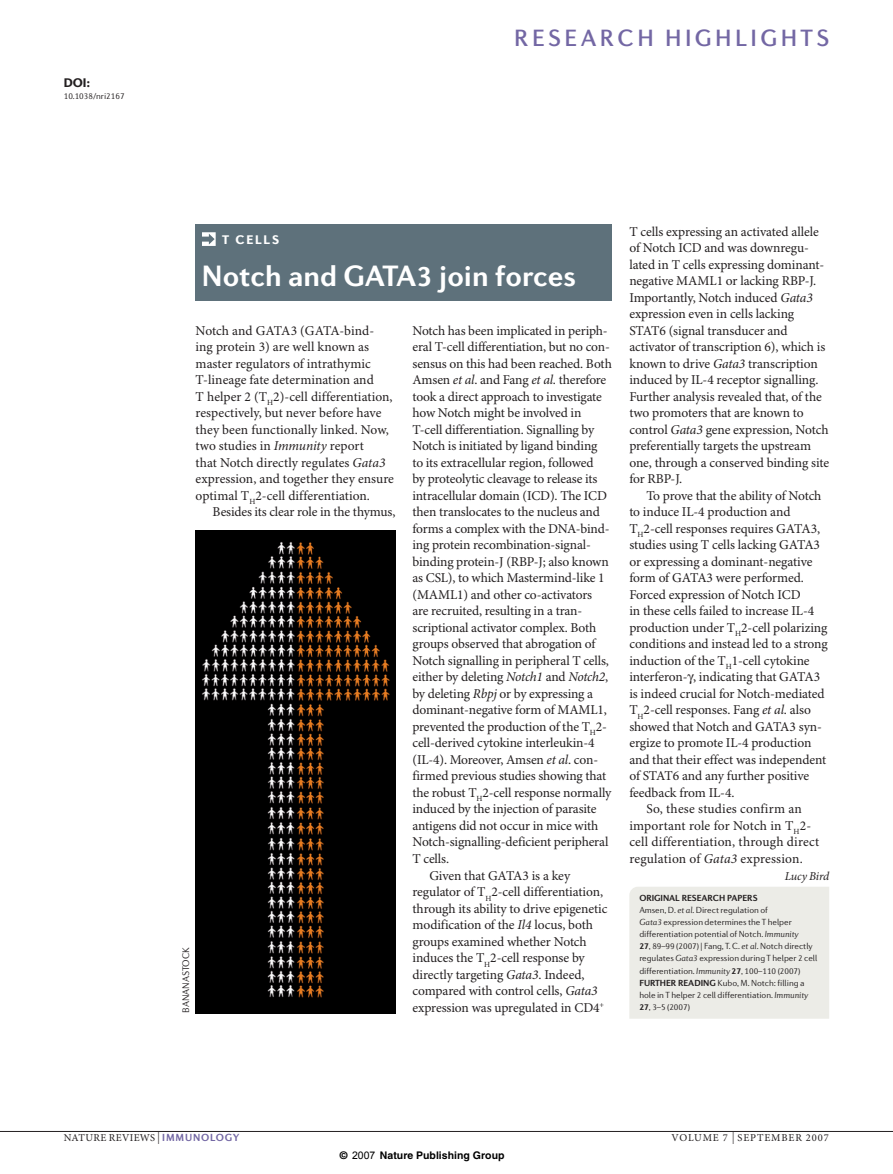
<style>
.page{position:relative;width:893px;height:1174px;background:#fff}
.page>*{position:absolute;margin:0;border:0;box-sizing:border-box;transform-origin:0 0}
.t1{font:700 30px "Diverda Sans LT Std";color:#fff}
.t2{font:500 24px "Diverda Sans LT Std";letter-spacing:.14em;color:#7367a4}
.t3{font:13.5px/16.5px "Minion Pro";letter-spacing:-.01em;color:#231f20}
.t4{font:13.5px "Minion Pro";letter-spacing:.015em;color:#231f20}
.t5{font:13.5px "Minion Pro";letter-spacing:.01em;color:#231f20}
.t6{font:900 12.75px "Diverda Sans LT Std";letter-spacing:.14em;color:#fff}
.t7{font:900 12.75px "Diverda Sans LT Std";color:#231f20}
.t8{font:italic 12px "Minion Pro";letter-spacing:-.02em;color:#231f20}
.t9{font:700 10.5px "Helvetica";color:#000}
.t10{font:10.5px "Minion Pro";letter-spacing:.085em;color:#231f20}
.t11{font:10.5px "Minion Pro";letter-spacing:.035em;color:#231f20}
.t12{font:700 10.5px "Diverda Sans LT Std";color:#7367a4}
.t13{font:300 9.75px "Diverda Sans LT Std";letter-spacing:-.005em;color:#231f20}
.t14{font:300 9px/12px "Diverda Sans LT Std";letter-spacing:-.005em;color:#231f20}
.s1{font-style:italic}
.s2{font-weight:700}
.s3{font-size:12px}
.s4{font-family:"Diverda Sans LT Std";font-weight:700;color:#7367a4}
.s5{font-family:"Arial";font-weight:400}
</style>
<div class="page">
<hr style="left:0;top:1131px;width:893px;height:1px;background:#231f20">
<div style="left:629px;top:887px;width:200px;height:131px;background:#ecece7"></div>
<div style="left:196px;top:224px;width:416px;height:77px;background:#5e717b"></div>
<svg style="left:202px;top:232px;width:14px;height:14px"></svg>
<img style="left:196px;top:530px;width:199px;height:483px">
<p class="t7" style="left:64px;top:75px;width:28px">DOI:</p>
<p class="t14" style="left:64px;top:90px;width:62px">10.1038/nri2167</p>
<h2 class="t2" style="left:514px;top:24px;width:316px">RESEARCH HIGHLIGHTS</h2>
<p class="t6" style="left:222px;top:232px;width:58px">T CELLS</p>
<h1 class="t1" style="left:202px;top:258px;width:375px">Notch and GATA3 join forces</h1>
<p class="t3" style="left:196px;top:323px;width:200px">Notch and GATA3 (GATA-bind&shy;ing protein 3) are well known as master regulators of intrathymic T-lineage fate determination and<br>T helper 2 (T<sub>H</sub>2)-cell differentiation, respectively, but never before have they been functionally linked. Now, two studies in <span class="s1">Immunity</span> report<br>that Notch directly regulates <span class="s1">Gata3 </span>expression, and together they ensure optimal T<sub>H</sub>2-cell differentiation.</p>
<p class="t3" style="left:213px;top:504px;width:184px">Besides its clear role in the thymus,</p>
<p class="t13" style="left:180px;top:1012px;width:67px;rotate:-90deg">bananastock</p>
<p class="t3" style="left:412px;top:323px;width:197px">Notch has been implicated in periph-</p>
<p class="t3" style="left:412px;top:339px;width:199px">eral T-cell differentiation, but no con-</p>
<p class="t3" style="left:412px;top:356px;width:201px">sensus on this had been reached. Both</p>
<p class="t3" style="left:412px;top:372px;width:195px">Amsen <span class="s1">et al</span>. and Fang <span class="s1">et al</span>. therefore</p>
<p class="t3" style="left:412px;top:389px;width:191px">took a direct approach to investigate</p>
<p class="t3" style="left:412px;top:405px;width:170px">how Notch might be involved in</p>
<p class="t3" style="left:412px;top:422px;width:183px">T-cell differentiation. Signalling by</p>
<p class="t3" style="left:412px;top:438px;width:187px">Notch is initiated by ligand binding</p>
<p class="t3" style="left:412px;top:455px;width:183px">to its extracellular region, followed</p>
<p class="t3" style="left:412px;top:471px;width:187px">by proteolytic cleavage to release its</p>
<p class="t3" style="left:412px;top:488px;width:196px">intracellular domain (ICD). The ICD</p>
<p class="t3" style="left:412px;top:504px;width:189px">then translocates to the nucleus and</p>
<p class="t3" style="left:412px;top:521px;width:199px">forms a complex with the DNA-bind-</p>
<p class="t3" style="left:412px;top:537px;width:180px">ing protein recombination-signal-</p>
<p class="t3" style="left:412px;top:554px;width:198px">binding protein-J (RBP-J; also known</p>
<p class="t3" style="left:412px;top:570px;width:194px">as CSL), to which Mastermind-like 1</p>
<p class="t3" style="left:412px;top:587px;width:181px">(MAML1) and other co-activators</p>
<p class="t3" style="left:412px;top:603px;width:171px">are recruited, resulting in a tran-</p>
<p class="t3" style="left:412px;top:620px;width:185px">scriptional activator complex. Both</p>
<p class="t3" style="left:412px;top:636px;width:185px">groups observed that abrogation of</p>
<p class="t3" style="left:412px;top:653px;width:198px">Notch signalling in peripheral T cells,</p>
<p class="t3" style="left:412px;top:669px;width:197px">either by deleting <span class="s1">Notch1</span> and <span class="s1">Notch2</span>,</p>
<p class="t3" style="left:412px;top:686px;width:182px">by deleting <span class="s1">Rbpj</span> or by expressing a</p>
<p class="t3" style="left:412px;top:702px;width:196px">dominant-negative form of MAML1,</p>
<p class="t3" style="left:412px;top:719px;width:196px">prevented the production of the T<sub>H</sub>2-</p>
<p class="t3" style="left:412px;top:735px;width:184px">cell-derived cytokine interleukin-4</p>
<p class="t3" style="left:412px;top:752px;width:187px">(IL-4). Moreover, Amsen <span class="s1">et al</span>. con-</p>
<p class="t3" style="left:412px;top:768px;width:195px">firmed previous studies showing that</p>
<p class="t3" style="left:412px;top:785px;width:200px">the robust T<sub>H</sub>2-cell response normally</p>
<p class="t3" style="left:412px;top:801px;width:186px">induced by the injection of parasite</p>
<p class="t3" style="left:412px;top:818px;width:187px">antigens did not occur in mice with</p>
<p class="t3" style="left:412px;top:834px;width:197px">Notch-signalling-deficient peripheral</p>
<p class="t3" style="left:412px;top:851px;width:38px">T cells.</p>
<p class="t3" style="left:429px;top:867px;width:142px">Given that GATA3 is a key</p>
<p class="t3" style="left:412px;top:884px;width:192px">regulator of T<sub>H</sub>2-cell differentiation,</p>
<p class="t3" style="left:412px;top:900px;width:197px">through its ability to drive epigenetic</p>
<p class="t3" style="left:412px;top:917px;width:182px">modification of the <span class="s1">Il4</span> locus, both</p>
<p class="t3" style="left:412px;top:933px;width:176px">groups examined whether Notch</p>
<p class="t3" style="left:412px;top:950px;width:174px">induces the T<sub>H</sub>2-cell response by</p>
<p class="t3" style="left:412px;top:966px;width:174px">directly targeting <span class="s1">Gata3</span>. Indeed,</p>
<p class="t3" style="left:412px;top:983px;width:187px">compared with control cells, <span class="s1">Gata3</span></p>
<p class="t3" style="left:412px;top:999px;width:193px">expression was upregulated in CD4<sup>+</sup></p>
<p class="t3" style="left:629px;top:224px;width:201px">T cells expressing an activated allele of Notch ICD and was downregu&shy;lated in T cells expressing dominant&shy;negative MAML1 or lacking RBP-J.<br>Importantly, Notch induced <span class="s1">Gata3 </span>expression even in cells lacking STAT6 (signal transducer and activator of transcription 6), which is known to drive <span class="s1">Gata3</span> transcription induced by IL-4 receptor signalling.<br>Further analysis revealed that, of the two promoters that are known to control <span class="s1">Gata3</span> gene expression, Notch preferentially targets the upstream one, through a conserved binding site for RBP-J.</p>
<p class="t3" style="left:646px;top:488px;width:177px">To prove that the ability of Notch</p>
<p class="t3" style="left:629px;top:504px;width:163px">to induce IL-4 production and</p>
<p class="t3" style="left:629px;top:521px;width:192px">T<sub>H</sub>2-cell responses requires GATA3,</p>
<p class="t3" style="left:629px;top:537px;width:192px">studies using T cells lacking GATA3</p>
<p class="t3" style="left:629px;top:554px;width:185px">or expressing a dominant-negative</p>
<p class="t3" style="left:629px;top:570px;width:176px">form of GATA3 were performed.</p>
<p class="t3" style="left:629px;top:587px;width:173px">Forced expression of Notch ICD</p>
<p class="t3" style="left:629px;top:603px;width:186px">in these cells failed to increase IL-4</p>
<p class="t3" style="left:629px;top:620px;width:200px">production under T<sub>H</sub>2-cell polarizing</p>
<p class="t3" style="left:629px;top:636px;width:200px">conditions and instead led to a strong</p>
<p class="t3" style="left:629px;top:653px;width:182px">induction of the T<sub>H</sub>1-cell cytokine</p>
<p class="t3" style="left:629px;top:669px;width:192px">interferon- , indicating that GATA3</p>
<p class="t3" style="left:629px;top:686px;width:197px">is indeed crucial for Notch-mediated</p>
<p class="t3" style="left:629px;top:702px;width:183px">T<sub>H</sub>2-cell responses. Fang <span class="s1">et al</span>. also</p>
<p class="t3" style="left:629px;top:719px;width:194px">showed that Notch and GATA3 syn-</p>
<p class="t3" style="left:629px;top:735px;width:184px">ergize to promote IL-4 production</p>
<p class="t3" style="left:629px;top:752px;width:198px">and that their effect was independent</p>
<p class="t3" style="left:629px;top:768px;width:181px">of STAT6 and any further positive</p>
<p class="t3" style="left:629px;top:785px;width:107px">feedback from IL-4.</p>
<p class="t4" style="left:646px;top:801px;width:157px">So, these studies confirm an</p>
<p class="t5" style="left:629px;top:817px;width:183px">important role for Notch in T<sub>H</sub>2-</p>
<p class="t4" style="left:629px;top:834px;width:191px">cell differentiation, through direct</p>
<p class="t4" style="left:629px;top:850px;width:175px">regulation of <span class="s1">Gata3</span> expression.</p>
<p class="t8" style="left:785px;top:868px;width:46px">Lucy Bird</p>
<p class="t14" style="left:639px;top:892px;width:179px"><span class="s2">ORIGINAL RESEARCH PAPERS<br></span>Amsen, D. <span class="s1">et al</span>. Direct regulation of<br><span class="s1">Gata3</span> expression determines the T helper differentiation potential of Notch. <span class="s1">Immunity<br></span><span class="s2">27</span>, 89–99 (2007) | Fang, T. C. <span class="s1">et al</span>. Notch directly regulates <span class="s1">Gata3</span> expression during T helper 2 cell differentiation. <span class="s1">Immunity</span> <span class="s2">27</span>, 100–110 (2007)<br><span class="s2">FURTHER READING</span> Kubo, M. Notch: filling a hole in T helper 2 cell differentiation. <span class="s1">Immunity </span><span class="s2">27</span>, 3–5 (2007)</p>
<p class="t10" style="left:64px;top:1131px;width:8px">nat</p>
<p class="t11" style="left:85px;top:1131px;width:109px">ure reviews <span class="s3">|</span> <span class="s4">immunolog</span></p>
<p class="t12" style="left:233px;top:1130px;width:8px">y</p>
<p class="t10" style="left:672px;top:1131px;width:159px">volume 7 <span class="s3">|</span> september 2007</p>
<p class="t9" style="left:340px;top:1148px;width:166px">© <span class="s5">2007</span> Nature Publishing Group</p>
</div>
